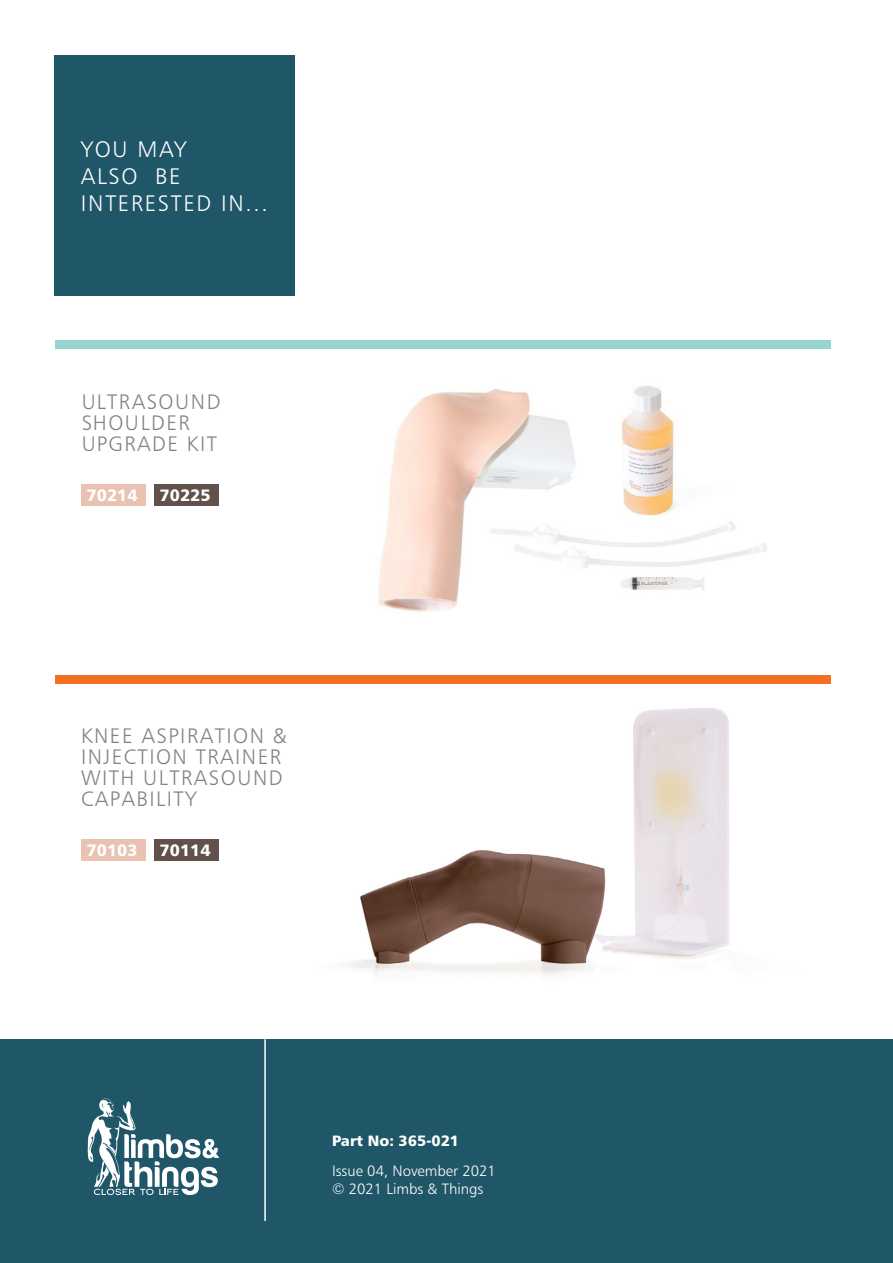
<style>
.page{position:relative;width:893px;height:1263px;background:#fff}
.page>*{position:absolute;margin:0;border:0;box-sizing:border-box;transform-origin:0 0}
.t1{font:22.5px/27px "Humanist 777 BT Light B";letter-spacing:.075em;color:#fff}
.t2{font:21px/21px "Humanist 777 BT Light B";letter-spacing:.07em;color:#808285}
.t3{font:16.5px "Humanist 777 BT Black B";color:#fff}
.t4{font:15px/18px "Humanist 777 BT Light B";color:#fff}
.t5{font:15px "Humanist 777 BT Black B";color:#fff}
</style>
<div class="page">
<div style="left:0;top:1040px;width:893px;height:223px;background:#1f5668"></div>
<svg style="left:88px;top:1098px;width:131px;height:97px"></svg>
<hr style="left:264px;top:1040px;width:2px;height:180px;background:#fff">
<div style="left:55px;top:341px;width:776px;height:8px;background:#96d5d2"></div>
<div style="left:55px;top:675px;width:776px;height:8px;background:#f36f21"></div>
<img style="left:377px;top:386px;width:390px;height:226px">
<img style="left:295px;top:683px;width:531px;height:293px">
<div style="left:81px;top:839px;width:65px;height:22px;background:#e9c2b1"></div>
<div style="left:81px;top:484px;width:65px;height:21px;background:#e9c2b1"></div>
<div style="left:154px;top:839px;width:65px;height:22px;background:#61514a"></div>
<div style="left:154px;top:484px;width:65px;height:21px;background:#61514a"></div>
<div style="left:54px;top:55px;width:241px;height:241px;background:#1f5668"></div>
<p class="t1" style="left:81px;top:135px;width:188px">YOU MAY<br>ALSO BE<br>INTERESTED IN...</p>
<p class="t2" style="left:81px;top:391px;width:141px">ULTRASOUND<br>SHOULDER<br>UPGRADE KIT</p>
<p class="t3" style="left:87px;top:484px;width:52px">70214</p>
<p class="t3" style="left:160px;top:484px;width:52px">70225</p>
<p class="t2" style="left:81px;top:725px;width:207px">KNEE ASPIRATION &amp;<br>INJECTION TRAINER<br>WITH ULTRASOUND<br>CAPABILITY</p>
<p class="t3" style="left:87px;top:840px;width:52px">70103</p>
<p class="t3" style="left:160px;top:840px;width:52px">70114</p>
<p class="t5" style="left:332px;top:1131px;width:129px">Part No: 365-021</p>
<p class="t4" style="left:332px;top:1161px;width:166px">Issue 04, November 2021 © 2021 Limbs &amp; Things</p>
</div>
